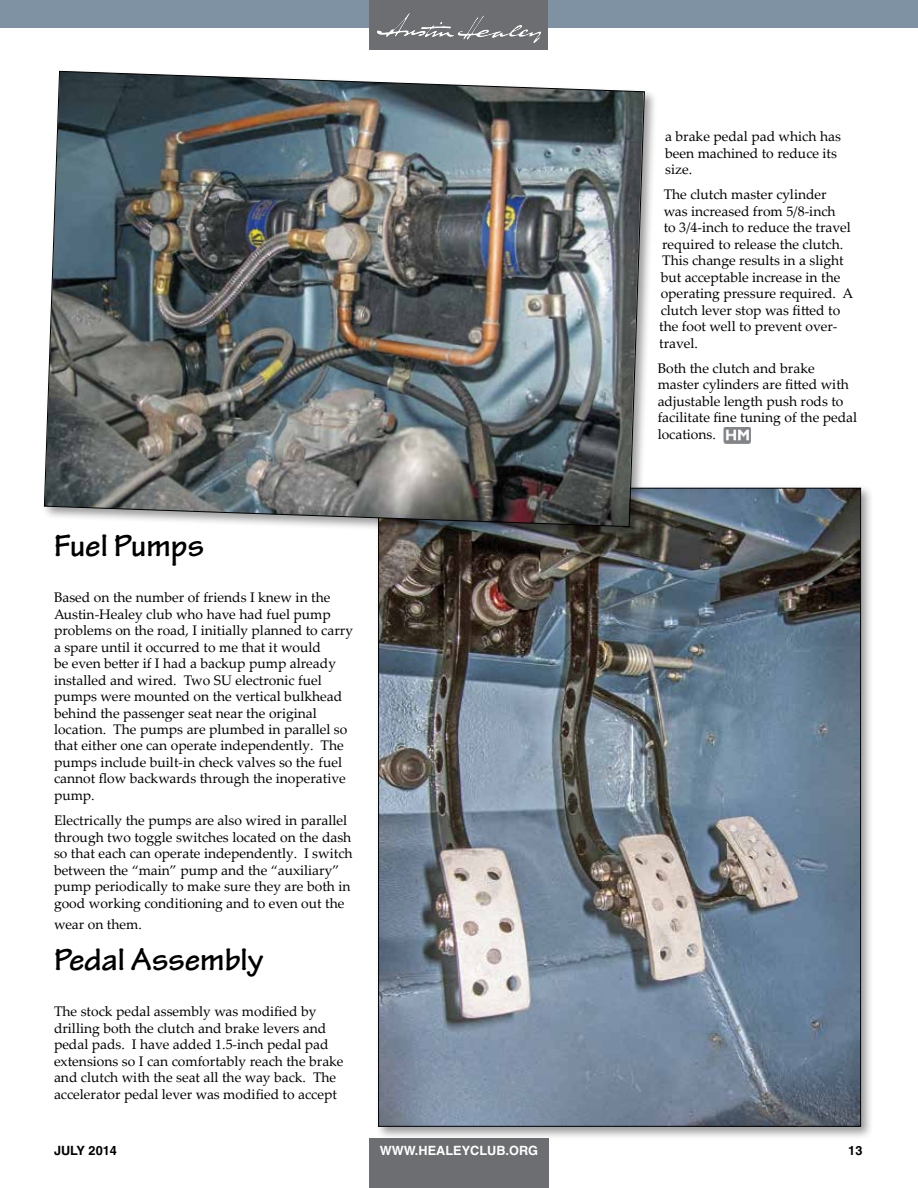
<style>
.page{position:relative;width:918px;height:1188px;background:#fff}
.page>*{position:absolute;margin:0;border:0;box-sizing:border-box;transform-origin:0 0}
.t1{font:700 33px "Tekton Pro";color:#000}
.t2{font:13.8px/16.5px "Palatino Linotype";color:#000}
.t3{font:700 12.75px "Helvetica";color:#fff}
.t4{font:700 12.75px "Helvetica";color:#000}
</style>
<div class="page">
<div style="left:369px;top:1138px;width:180px;height:50px;background:#6d6e71"></div>
<div style="left:0;top:0;width:918px;height:28px;background:#7e92a4"></div>
<div style="left:369px;top:0;width:179px;height:49px;background:#6d6e71"></div>
<img style="left:377px;top:13px;width:164px;height:30px">
<div style="left:375px;top:485px;width:499px;height:655px;background:#000;opacity:.4"></div>
<img style="left:380px;top:490px;width:479px;height:635px">
<div style="left:41px;top:68px;width:617px;height:472px;background:#000;opacity:.4"></div>
<img style="left:43px;top:70px;width:602px;height:457px">
<img style="left:724px;top:428px;width:27px;height:15px">
<h1 class="t1" style="left:54px;top:526px;width:151px">Fuel Pumps</h1>
<p class="t2" style="left:54px;top:589px;width:301px">Based on the number of friends I knew in the Austin-Healey club who have had fuel pump problems on the road, I initially planned to carry a spare until it occurred to me that it would<br>be even better if I had a backup pump already installed and wired. Two SU electronic fuel pumps were mounted on the vertical bulkhead behind the passenger seat near the original location. The pumps are plumbed in parallel so that either one can operate independently. The pumps include built-in check valves so the fuel cannot flow backwards through the inoperative pump.</p>
<p class="t2" style="left:54px;top:812px;width:300px">Electrically the pumps are also wired in parallel through two toggle switches located on the dash so that each can operate independently. I switch between the “main” pump and the “auxiliary” pump periodically to make sure they are both in good working conditioning and to even out the</p>
<p class="t2" style="left:54px;top:915px;width:89px">wear on them.</p>
<h1 class="t1" style="left:54px;top:941px;width:211px">Pedal Assembly</h1>
<p class="t2" style="left:54px;top:1003px;width:291px">The stock pedal assembly was modified by drilling both the clutch and brake levers and pedal pads. I have added 1.5-inch pedal pad extensions so I can comfortably reach the brake and clutch with the seat all the way back. The accelerator pedal lever was modified to accept</p>
<p class="t2" style="left:665px;top:128px;width:177px">a brake pedal pad which has been machined to reduce its size.</p>
<p class="t2" style="left:664px;top:186px;width:165px">The clutch master cylinder</p>
<p class="t2" style="left:664px;top:202px;width:173px">was increased from 5/8-inch</p>
<p class="t2" style="left:664px;top:219px;width:189px">to 3/4-inch to reduce the travel</p>
<p class="t2" style="left:662px;top:235px;width:183px">required to release the clutch.</p>
<p class="t2" style="left:662px;top:252px;width:183px">This change results in a slight</p>
<p class="t2" style="left:661px;top:268px;width:181px">but acceptable increase in the</p>
<p class="t2" style="left:661px;top:285px;width:194px">operating pressure required. A</p>
<p class="t2" style="left:661px;top:301px;width:181px">clutch lever stop was fitted to</p>
<p class="t2" style="left:659px;top:318px;width:180px">the foot well to prevent over-</p>
<p class="t2" style="left:659px;top:334px;width:40px">travel.</p>
<p class="t2" style="left:658px;top:359px;width:201px">Both the clutch and brake master cylinders are fitted with adjustable length push rods to facilitate fine tuning of the pedal locations.</p>
<p class="t4" style="left:54px;top:1143px;width:64px">JULY 2014</p>
<p class="t3" style="left:380px;top:1143px;width:160px">WWW.HEALEYCLUB.ORG</p>
<p class="t4" style="left:848px;top:1143px;width:16px">13</p>
</div>
